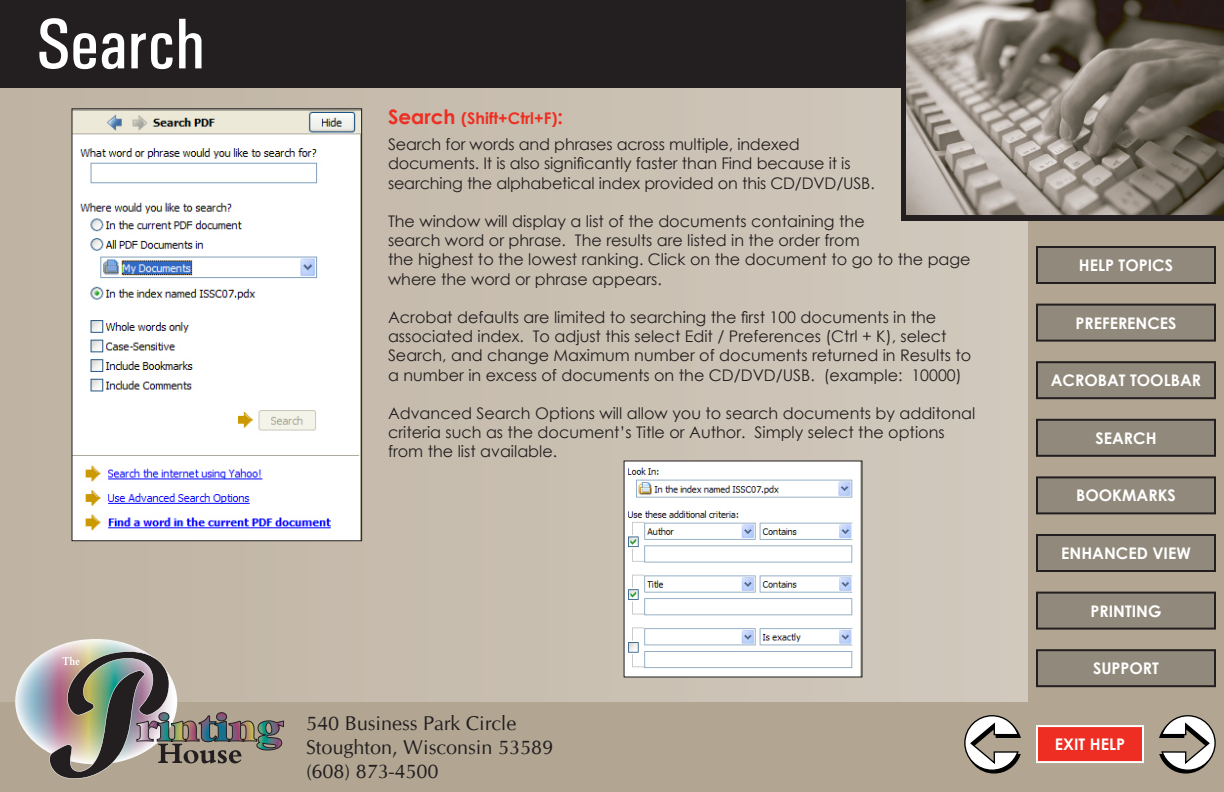
<style>
.page{position:relative;width:1224px;height:792px;background:#fff}
.page>*{position:absolute;margin:0;border:0;box-sizing:border-box;transform-origin:0 0}
.t1{font:500 condensed 72px "Univers";color:#fff}
.t2{font:20px/24px "CG Omega";color:#231f20}
.t3{font:16px/19.2px "Century Gothic";color:#231f20}
.t4{font:700 16px "Century Gothic";color:#fff}
.s1{font-weight:700;font-size:20px;color:#ee2e22}
.s2{font-weight:700;color:#ee2e22}
</style>
<div class="page">
<div style="left:0;top:221px;width:1224px;height:571px;background:#b2a693"></div>
<div style="left:0;top:41px;width:1027px;height:661px;background:linear-gradient(to right,#bcb1a0,#d1c8bd)"></div>
<div style="left:0;top:0;width:1224px;height:87px;background:#231f20"></div>
<div style="left:901px;top:0;width:323px;height:221px;background:#231f20"></div>
<img style="left:907px;top:0;width:317px;height:215px">
<img style="left:15px;top:639px;width:162px;height:125px">
<img style="left:49px;top:651px;width:235px;height:128px">
<div style="left:1037px;top:362px;width:178px;height:36px;background:#91897b"></div>
<div style="left:1036px;top:361px;width:180px;height:38px;border:2px solid #231f20"></div>
<div style="left:1037px;top:420px;width:178px;height:36px;background:#91897b"></div>
<div style="left:1036px;top:419px;width:180px;height:38px;border:2px solid #231f20"></div>
<div style="left:1037px;top:477px;width:178px;height:36px;background:#91897b"></div>
<div style="left:1036px;top:476px;width:180px;height:38px;border:2px solid #231f20"></div>
<div style="left:1037px;top:535px;width:178px;height:36px;background:#91897b"></div>
<div style="left:1036px;top:534px;width:180px;height:38px;border:2px solid #231f20"></div>
<div style="left:1037px;top:593px;width:178px;height:36px;background:#91897b"></div>
<div style="left:1036px;top:592px;width:180px;height:38px;border:2px solid #231f20"></div>
<div style="left:1037px;top:650px;width:178px;height:36px;background:#91897b"></div>
<div style="left:1036px;top:649px;width:180px;height:38px;border:2px solid #231f20"></div>
<div style="left:1037px;top:305px;width:178px;height:36px;background:#91897b"></div>
<div style="left:1036px;top:304px;width:180px;height:38px;border:2px solid #231f20"></div>
<svg style="left:964px;top:715px;width:58px;height:59px"></svg>
<svg style="left:1158px;top:715px;width:58px;height:59px"></svg>
<div style="left:1037px;top:726px;width:106px;height:36px;background:#ee2e22"></div>
<div style="left:1036px;top:725px;width:108px;height:38px;border:2px solid #fff"></div>
<div style="left:1037px;top:247px;width:178px;height:36px;background:#91897b"></div>
<div style="left:1036px;top:246px;width:180px;height:38px;border:2px solid #231f20"></div>
<img style="left:74px;top:110px;width:286px;height:429px">
<div style="left:72px;top:108px;width:290px;height:433px;border:1px solid #231f20"></div>
<img style="left:626px;top:462px;width:234px;height:214px">
<h1 class="t1" style="left:36px;top:2px;width:170px">Search</h1>
<p class="t3" style="left:388px;top:105px;width:413px;line-height:26.4px"><span class="s1">Search</span> <span class="s2">(Shift+Ctrl+F)</span><span class="s1">:<br></span>Search for words and phrases across multiple, indexed</p>
<p class="t3" style="left:388px;top:154px;width:488px">documents. It is also significantly faster than Find because it is searching the alphabetical index provided on this CD/DVD/USB.</p>
<p class="t3" style="left:388px;top:211px;width:584px">The window will display a list of the documents containing the<br>search word or phrase. The results are listed in the order from<br>the highest to the lowest ranking. Click on the document to go to the page where the word or phrase appears.</p>
<p class="t3" style="left:388px;top:307px;width:585px">Acrobat defaults are limited to searching the first 100 documents in the associated index. To adjust this select Edit / Preferences (Ctrl + K), select Search, and change Maximum number of documents returned in Results to a number in excess of documents on the CD/DVD/USB. (example: 10000)</p>
<p class="t3" style="left:388px;top:403px;width:589px">Advanced Search Options will allow you to search documents by additonal criteria such as the document’s Title or Author. Simply select the options from the list available.</p>
<p class="t2" style="left:306px;top:711px;width:249px">540 Business Park Circle<br>Stoughton, Wisconsin 53589 (608) 873-4500</p>
<p class="t4" style="left:1079px;top:253px;width:96px">HELP TOPICS</p>
<p class="t4" style="left:1075px;top:311px;width:103px">PREFERENCES</p>
<p class="t4" style="left:1051px;top:368px;width:152px">ACROBAT TOOLBAR</p>
<p class="t4" style="left:1095px;top:426px;width:63px">SEARCH</p>
<p class="t4" style="left:1076px;top:483px;width:101px">BOOKMARKS</p>
<p class="t4" style="left:1061px;top:541px;width:131px">ENHANCED VIEW</p>
<p class="t4" style="left:1090px;top:599px;width:73px">PRINTING</p>
<p class="t4" style="left:1093px;top:656px;width:67px">SUPPORT</p>
<p class="t4" style="left:1055px;top:732px;width:72px">EXIT HELP</p>
</div>
